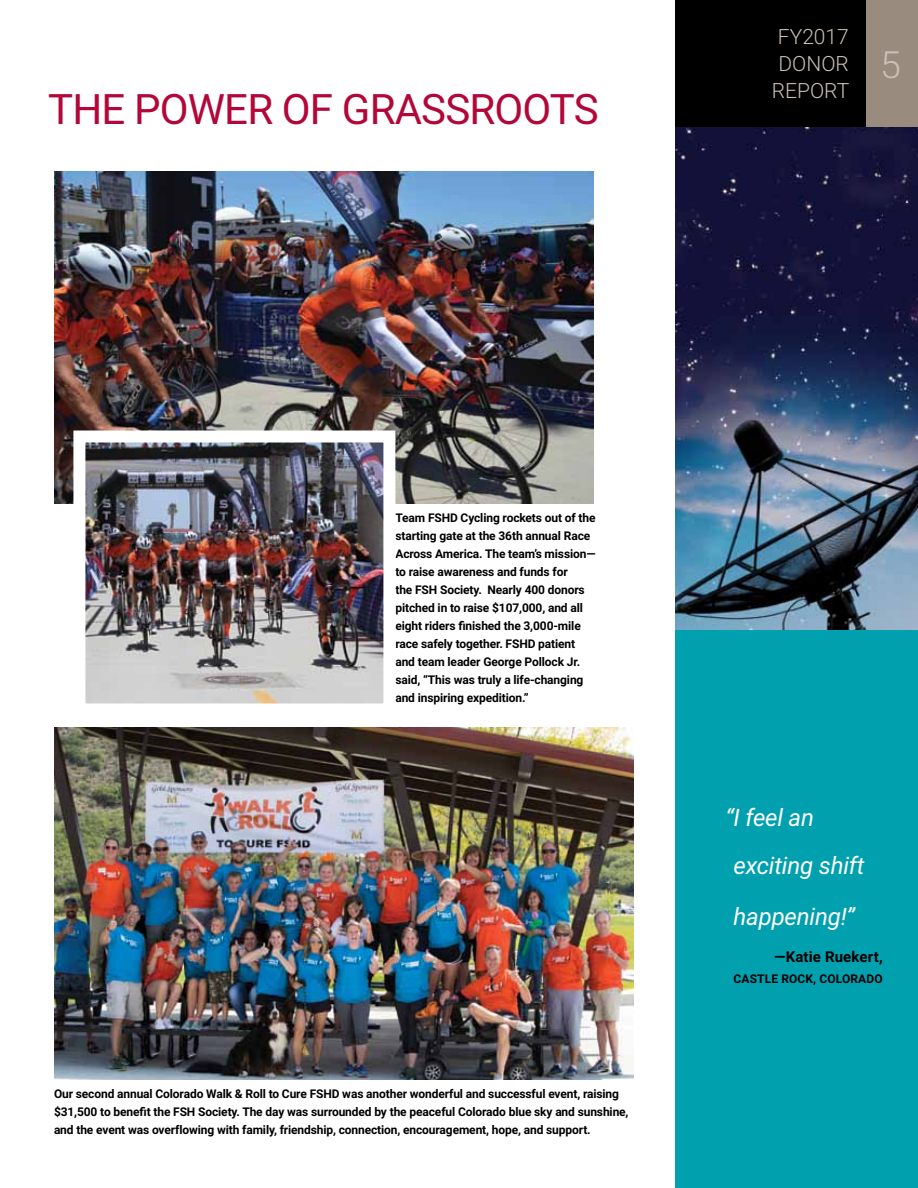
<style>
.page{position:relative;width:918px;height:1188px;background:#fff}
.page>*{position:absolute;margin:0;border:0;box-sizing:border-box;transform-origin:0 0}
.t1{font:42px "Roboto";letter-spacing:-.02em;color:#b20738}
.t2{font:300 37.5px "Roboto";color:#cac0b6}
.t3{font:italic 24px/48px "Roboto";letter-spacing:-.01em;color:#fff}
.t4{font:300 21px "Roboto";color:#cac0b6}
.t5{font:700 15px "Roboto";color:#000}
.t6{font:700 12px/18px "Roboto";letter-spacing:-.01em;color:#000}
.t7{font:700 12px "Roboto";letter-spacing:.01em;color:#000}
</style>
<div class="page">
<div style="left:864px;top:0;width:54px;height:127px;background:#998b7d"></div>
<div style="left:675px;top:0;width:190px;height:127px;background:#000"></div>
<div style="left:675px;top:621px;width:243px;height:567px;background:#00a0af"></div>
<img style="left:675px;top:127px;width:243px;height:503px">
<img style="left:54px;top:728px;width:580px;height:352px">
<img style="left:54px;top:171px;width:540px;height:333px">
<img style="left:67px;top:424px;width:334px;height:280px">
<h1 class="t1" style="left:48px;top:80px;width:549px">TH E POWER OF GRASSROOTS</h1>
<h3 class="t4" style="left:778px;top:22px;width:72px">FY2017</h3>
<h3 class="t4" style="left:778px;top:49px;width:72px">DONOR</h3>
<h3 class="t4" style="left:772px;top:76px;width:14px">REPO</h3>
<h3 class="t4" style="left:824px;top:76px;width:21px">RT</h3>
<h2 class="t2" style="left:880px;top:38px;width:22px">5</h2>
<p class="t6" style="left:395px;top:508px;width:202px">Team FSHD Cycling rockets out of the starting gate at the 36th annual Race Across America. The team’s mission— to raise awareness and funds for<br>the FSH Society. Nearly 400 donors pitched in to raise $107,000, and all eight riders finished the 3,000-mile race safely together. FSHD patient and team leader George Pollock Jr. said, “This was truly a life-changing and inspiring expedition.”</p>
<p class="t6" style="left:54px;top:1084px;width:576px">Our second annual Colorado Walk &amp; Roll to Cure FSHD was another wonderful and successful event, raising $31,500 to benefit the FSH Society. The day was surrounded by the peaceful Colorado blue sky and sunshine, and the event was overflowing with family, friendship, connection, encouragement, hope, and support.</p>
<h3 class="t3" style="left:734px;top:793px;width:133px;text-indent:-8px">“ I feel an exciting shift</h3>
<h3 class="t3" style="left:734px;top:892px;width:123px">happening!”</h3>
<p class="t5" style="left:774px;top:947px;width:110px">—Katie Ruekert,</p>
<p class="t7" style="left:734px;top:971px;width:151px">Castle Rock, Colorado</p>
</div>
